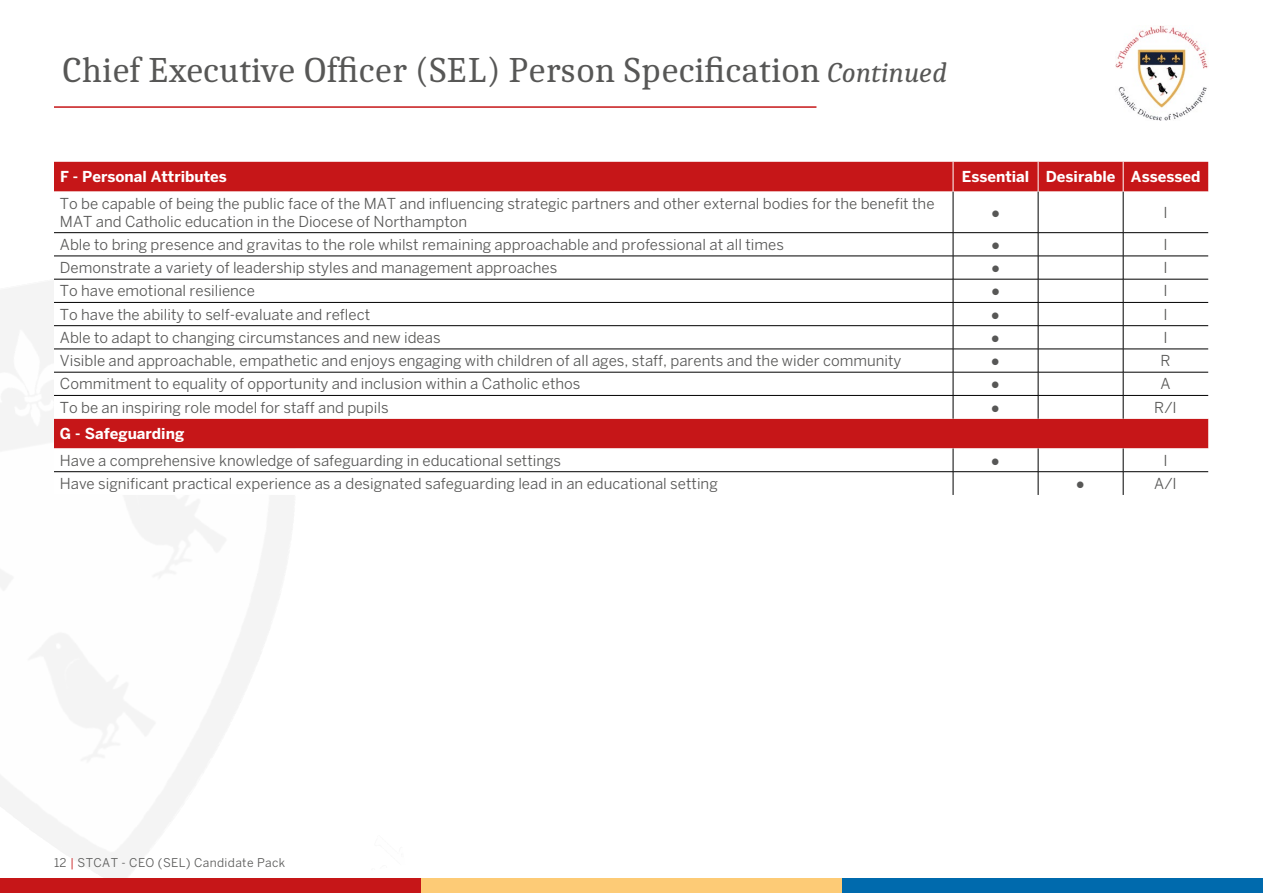
<style>
.page{position:relative;width:1263px;height:893px;background:#fff}
.page>*{position:absolute;margin:0;border:0;box-sizing:border-box;transform-origin:0 0}
.t1{font:36px "Caladea";color:#575756}
.t2{font:15px/18px "Benton Sans";color:#575756}
.t3{font:700 15px "Benton Sans";color:#fff}
.t4{font:15px "Calibri";color:#575756}
.t5{font:12px "Benton Sans";letter-spacing:.03em;color:#575756}
.s1{font-style:italic;font-size:28.5px}
.s2{color:#c61618}
</style>
<div class="page">
<div style="left:54px;top:162px;width:1154px;height:30px;background:#c61618"></div>
<svg style="left:54px;top:192px;width:1154px;height:303px"></svg>
<hr style="left:953px;top:192px;width:1px;height:40px;background:#000">
<hr style="left:1038px;top:192px;width:1px;height:40px;background:#000">
<hr style="left:1123px;top:192px;width:1px;height:40px;background:#000">
<hr style="left:54px;top:232px;width:899px;height:1px;background:#000">
<hr style="left:953px;top:232px;width:85px;height:1px;background:#000">
<hr style="left:1038px;top:232px;width:85px;height:1px;background:#000">
<hr style="left:1123px;top:232px;width:85px;height:1px;background:#000">
<hr style="left:54px;top:256px;width:899px;height:1px;background:#000">
<hr style="left:953px;top:256px;width:85px;height:1px;background:#000">
<hr style="left:1038px;top:256px;width:85px;height:1px;background:#000">
<hr style="left:1123px;top:256px;width:85px;height:1px;background:#000">
<hr style="left:54px;top:279px;width:899px;height:1px;background:#000">
<hr style="left:953px;top:279px;width:85px;height:1px;background:#000">
<hr style="left:1038px;top:279px;width:85px;height:1px;background:#000">
<hr style="left:1123px;top:279px;width:85px;height:1px;background:#000">
<hr style="left:54px;top:302px;width:899px;height:1px;background:#000">
<hr style="left:953px;top:302px;width:85px;height:1px;background:#000">
<hr style="left:1038px;top:302px;width:85px;height:1px;background:#000">
<hr style="left:1123px;top:302px;width:85px;height:1px;background:#000">
<hr style="left:54px;top:325px;width:899px;height:1px;background:#000">
<hr style="left:953px;top:325px;width:85px;height:1px;background:#000">
<hr style="left:1038px;top:325px;width:85px;height:1px;background:#000">
<hr style="left:1123px;top:325px;width:85px;height:1px;background:#000">
<hr style="left:54px;top:349px;width:899px;height:1px;background:#000">
<hr style="left:953px;top:349px;width:85px;height:1px;background:#000">
<hr style="left:1038px;top:349px;width:85px;height:1px;background:#000">
<hr style="left:1123px;top:349px;width:85px;height:1px;background:#000">
<hr style="left:54px;top:372px;width:899px;height:1px;background:#000">
<hr style="left:953px;top:372px;width:85px;height:1px;background:#000">
<hr style="left:1038px;top:372px;width:85px;height:1px;background:#000">
<hr style="left:1123px;top:372px;width:85px;height:1px;background:#000">
<hr style="left:54px;top:395px;width:899px;height:1px;background:#000">
<hr style="left:953px;top:395px;width:85px;height:1px;background:#000">
<svg style="left:953px;top:233px;width:1px;height:186px"></svg>
<hr style="left:1038px;top:395px;width:85px;height:1px;background:#000">
<svg style="left:1038px;top:233px;width:1px;height:186px"></svg>
<hr style="left:1123px;top:395px;width:85px;height:1px;background:#000">
<svg style="left:1123px;top:233px;width:1px;height:186px"></svg>
<hr style="left:54px;top:471px;width:899px;height:1px;background:#000">
<hr style="left:953px;top:471px;width:85px;height:1px;background:#000">
<svg style="left:953px;top:448px;width:1px;height:47px"></svg>
<hr style="left:1038px;top:471px;width:85px;height:1px;background:#000">
<svg style="left:1038px;top:448px;width:1px;height:47px"></svg>
<hr style="left:1123px;top:471px;width:85px;height:1px;background:#000">
<svg style="left:1123px;top:448px;width:1px;height:47px"></svg>
<hr style="left:953px;top:162px;width:1px;height:30px;background:#fff">
<hr style="left:1038px;top:162px;width:1px;height:30px;background:#fff">
<hr style="left:1123px;top:162px;width:1px;height:30px;background:#fff">
<div style="left:0;top:878px;width:421px;height:15px;background:#c61618"></div>
<div style="left:421px;top:878px;width:421px;height:15px;background:#fdcb76"></div>
<div style="left:842px;top:878px;width:421px;height:15px;background:#006aad"></div>
<img style="left:1116px;top:26px;width:92px;height:94px">
<hr style="left:54px;top:106px;width:762px;height:2px;background:#c61618">
<h1 class="t1" style="left:62px;top:48px;width:887px">Chief Executive Officer (SEL) Person Specification <span class="s1">Continued</span></h1>
<p class="t3" style="left:60px;top:168px;width:168px">F - Personal Attributes</p>
<p class="t3" style="left:962px;top:168px;width:240px">Essential Desirable Assessed</p>
<p class="t2" style="left:60px;top:194px;width:876px">To be capable of being the public face of the MAT and influencing strategic partners and other external bodies for the benefit the<br>MAT and Catholic education in the Diocese of Northampton</p>
<p class="t4" style="left:991px;top:203px;width:11px">●</p>
<p class="t2" style="left:1163px;top:203px;width:6px">I</p>
<p class="t2" style="left:60px;top:235px;width:725px">Able to bring presence and gravitas to the role whilst remaining approachable and professional at all times</p>
<p class="t4" style="left:991px;top:235px;width:11px">●</p>
<p class="t2" style="left:1163px;top:235px;width:6px">I</p>
<p class="t2" style="left:60px;top:258px;width:499px">Demonstrate a variety of leadership styles and management approaches</p>
<p class="t4" style="left:991px;top:259px;width:11px">●</p>
<p class="t2" style="left:1163px;top:258px;width:6px">I</p>
<p class="t2" style="left:60px;top:282px;width:197px">To have emotional resilience</p>
<p class="t4" style="left:991px;top:282px;width:11px">●</p>
<p class="t2" style="left:1163px;top:282px;width:6px">I</p>
<p class="t2" style="left:60px;top:305px;width:312px">To have the ability to self-evaluate and reflect</p>
<p class="t4" style="left:991px;top:305px;width:11px">●</p>
<p class="t2" style="left:1163px;top:305px;width:6px">I</p>
<p class="t2" style="left:60px;top:328px;width:382px">Able to adapt to changing circumstances and new ideas</p>
<p class="t4" style="left:991px;top:328px;width:11px">●</p>
<p class="t2" style="left:1163px;top:328px;width:6px">I</p>
<p class="t2" style="left:60px;top:351px;width:843px">Visible and approachable, empathetic and enjoys engaging with children of all ages, staff, parents and the wider community</p>
<p class="t4" style="left:991px;top:352px;width:11px">●</p>
<p class="t2" style="left:1160px;top:351px;width:12px">R</p>
<p class="t2" style="left:60px;top:375px;width:522px">Commitment to equality of opportunity and inclusion within a Catholic ethos</p>
<p class="t4" style="left:991px;top:375px;width:11px">●</p>
<p class="t2" style="left:1160px;top:375px;width:12px">A</p>
<p class="t2" style="left:60px;top:398px;width:330px">To be an inspiring role model for staff and pupils</p>
<p class="t4" style="left:991px;top:398px;width:11px">●</p>
<p class="t2" style="left:1154px;top:398px;width:24px">R/I</p>
<p class="t3" style="left:60px;top:425px;width:126px">G - Safeguarding</p>
<p class="t2" style="left:60px;top:451px;width:503px">Have a comprehensive knowledge of safeguarding in educational settings</p>
<p class="t4" style="left:991px;top:451px;width:11px">●</p>
<p class="t2" style="left:1163px;top:451px;width:6px">I</p>
<p class="t2" style="left:60px;top:474px;width:659px">Have significant practical experience as a designated safeguarding lead in an educational setting</p>
<p class="t4" style="left:1076px;top:474px;width:11px">●</p>
<p class="t2" style="left:1154px;top:474px;width:24px">A/I</p>
<p class="t5" style="left:54px;top:856px;width:233px">12 <span class="s2">|</span> STCAT - CEO (SEL) Candidate Pack</p>
</div>
